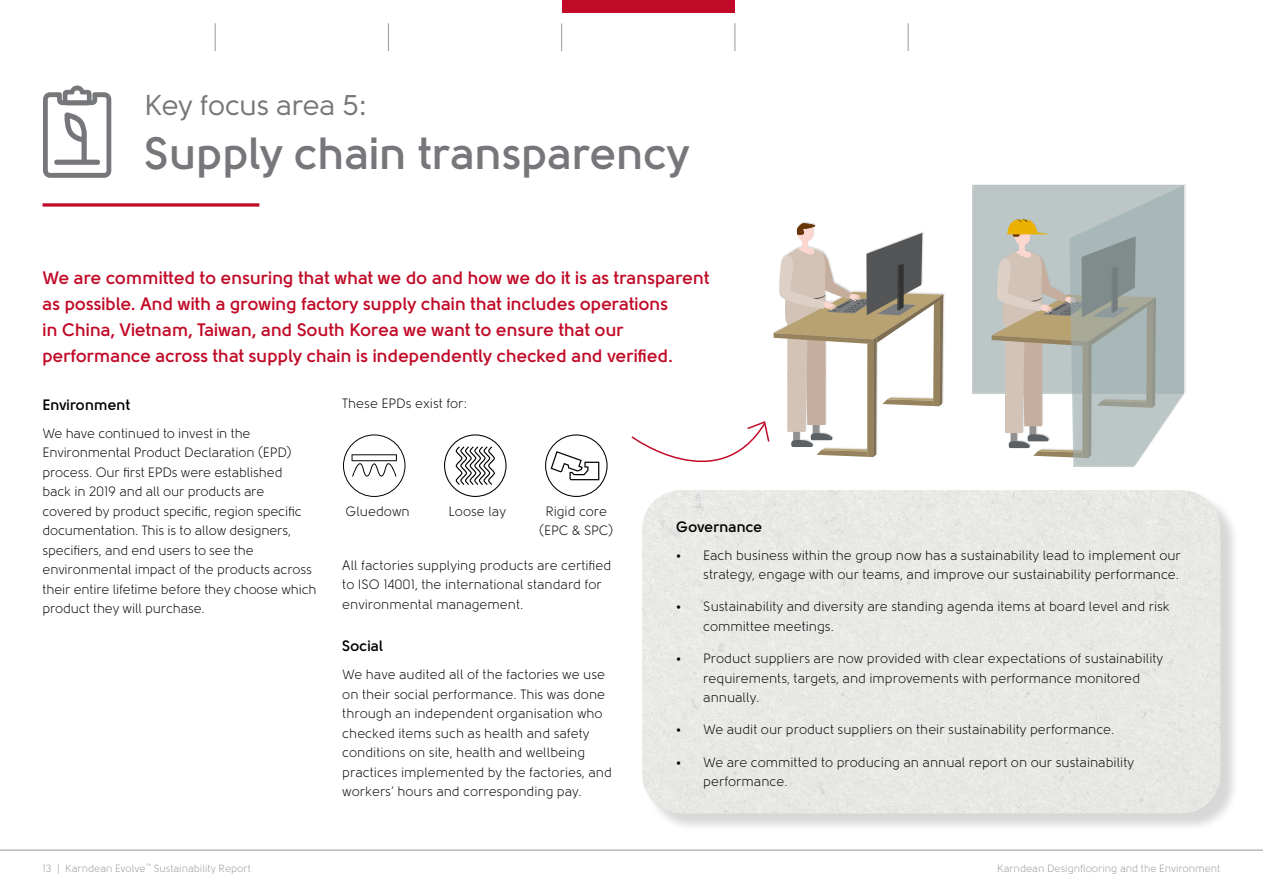
<style>
.page{position:relative;width:1263px;height:893px;background:#fff}
.page>*{position:absolute;margin:0;border:0;box-sizing:border-box;transform-origin:0 0}
.t1{font:700 45px "Solomon";color:#76777a}
.t2{font:28.5px "Solomon";color:#76777a}
.t3{font:700 18px/26.1px "Solomon";color:#c10a27}
.t4{font:700 15px "Solomon";color:#000}
.t5{font:13.5px/19.5px "Solomon";color:#000}
.t6{font:10.5px "Solomon";color:#97989a}
</style>
<div class="page">
<hr style="left:0;top:850px;width:1263px;height:1px;background:#97989a">
<svg style="left:215px;top:23px;width:1px;height:28px"></svg>
<svg style="left:388px;top:23px;width:1px;height:28px"></svg>
<svg style="left:561px;top:23px;width:1px;height:28px"></svg>
<svg style="left:735px;top:23px;width:1px;height:28px"></svg>
<svg style="left:908px;top:23px;width:1px;height:28px"></svg>
<div style="left:644px;top:492px;width:595px;height:340px;background:#000;opacity:.16"></div>
<div style="left:642px;top:490px;width:578px;height:323px;background:#e8e9e4"></div>
<div style="left:973px;top:184px;width:213px;height:281px;background:#000;opacity:.14"></div>
<div style="left:972px;top:185px;width:212px;height:208px;background:#bcc6c7"></div>
<svg style="left:991px;top:185px;width:193px;height:281px"></svg>
<div style="left:774px;top:221px;width:171px;height:236px;background:#000;opacity:.14"></div>
<svg style="left:43px;top:85px;width:69px;height:93px"></svg>
<svg style="left:343px;top:434px;width:62px;height:63px"></svg>
<svg style="left:444px;top:434px;width:62px;height:63px"></svg>
<svg style="left:545px;top:434px;width:63px;height:63px"></svg>
<svg style="left:631px;top:223px;width:312px;height:277px"></svg>
<svg style="left:43px;top:203px;width:216px;height:4px"></svg>
<div style="left:562px;top:0;width:173px;height:13px;background:#c10a27"></div>
<h2 class="t2" style="left:145px;top:90px;width:224px">Key focus area 5:</h2>
<h1 class="t1" style="left:145px;top:127px;width:546px">Supply chain transparency</h1>
<p class="t3" style="left:43px;top:265px;width:668px">We are committed to ensuring that what we do and how we do it is as transparent as possible. And with a growing factory supply chain that includes operations<br>in China, Vietnam, Taiwan, and South Korea we want to ensure that our performance across that supply chain is independently checked and verified.</p>
<p class="t4" style="left:43px;top:396px;width:89px">Environment</p>
<p class="t5" style="left:43px;top:423px;width:276px">We have continued to invest in the Environmental Product Declaration (EPD) process. Our first EPDs were established<br>back in 2019 and all our products are covered by product specific, region specific documentation. This is to allow designers, specifiers, and end users to see the environmental impact of the products across their entire lifetime before they choose which product they will purchase.</p>
<p class="t5" style="left:342px;top:394px;width:127px">These EPDs exist for:</p>
<p class="t5" style="left:345px;top:501px;width:66px">Gluedown</p>
<p class="t5" style="left:449px;top:501px;width:59px">Loose lay</p>
<p class="t5" style="left:539px;top:501px;width:76px;text-align:center">Rigid core (EPC &amp; SPC)</p>
<p class="t4" style="left:676px;top:518px;width:88px">Governance</p>
<p class="t5" style="left:676px;top:545px;width:506px;text-align:right">• Each business within the group now has a sustainability lead to implement our strategy, engage with our teams, and improve our sustainability performance.</p>
<p class="t5" style="left:703px;top:597px;width:468px;text-indent:-27px">• Sustainability and diversity are standing agenda items at board level and risk committee meetings.</p>
<p class="t5" style="left:703px;top:649px;width:462px;text-indent:-27px">• Product suppliers are now provided with clear expectations of sustainability requirements, targets, and improvements with performance monitored annually.</p>
<p class="t5" style="left:676px;top:720px;width:440px">• We audit our product suppliers on their sustainability performance.</p>
<p class="t5" style="left:703px;top:752px;width:432px;text-indent:-27px">• We are committed to producing an annual report on our sustainability performance.</p>
<p class="t5" style="left:342px;top:555px;width:271px">All factories supplying products are certified to ISO 14001, the international standard for environmental management.</p>
<p class="t4" style="left:342px;top:637px;width:42px">Social</p>
<p class="t5" style="left:342px;top:665px;width:271px">We have audited all of the factories we use on their social performance. This was done through an independent organisation who checked items such as health and safety conditions on site, health and wellbeing practices implemented by the factories, and workers’ hours and corresponding pay.</p>
<p class="t6" style="left:43px;top:863px;width:210px">13 | Karndean Evolve<sup>™</sup> Sustainability Report</p>
<p class="t6" style="left:997px;top:863px;width:225px">Karndean Designflooring and the Environment</p>
</div>
